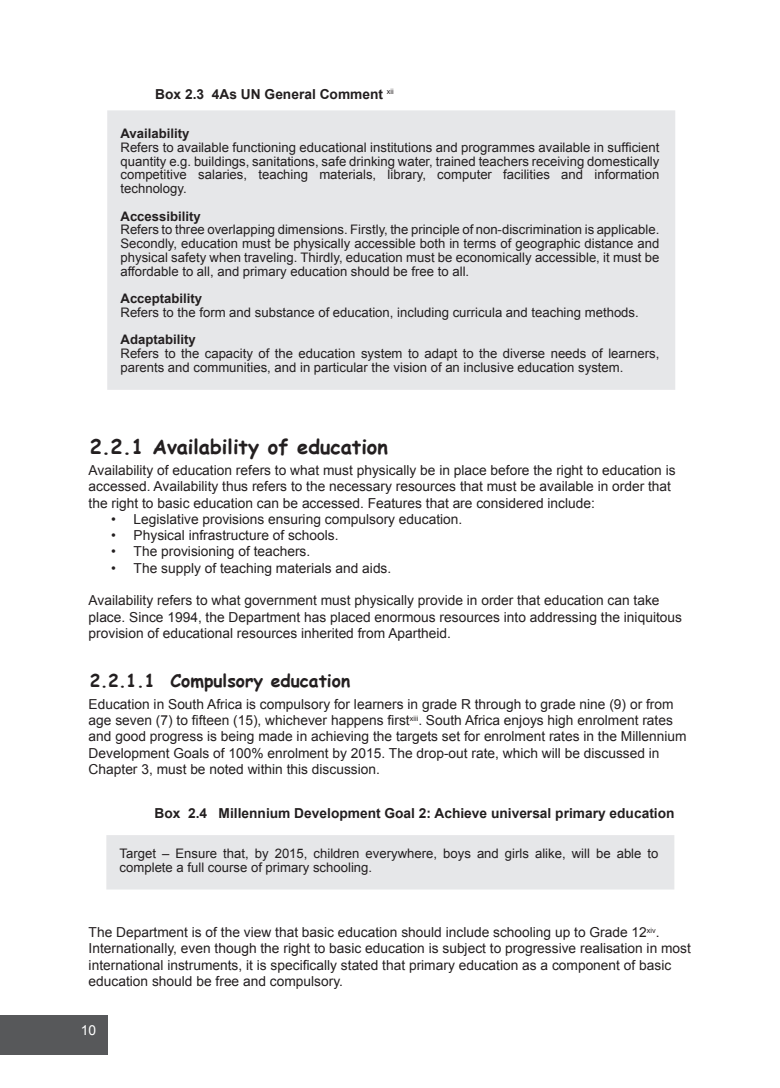
<style>
.page{position:relative;width:780px;height:1088px;background:#fff}
.page>*{position:absolute;margin:0;border:0;box-sizing:border-box;transform-origin:0 0}
.t1{font:700 20px "Comic Sans MS";color:#231f20}
.t2{font:700 17.5px "Comic Sans MS";color:#231f20}
.t3{font:13.75px/16.2px "Arial";color:#231f20}
.t4{font:700 13.75px "Arial";color:#231f20}
.t5{font:13.75px "Arial";color:#fff}
.t6{font:13.12px/13.8px "Arial";color:#231f20;text-align:justify}
.t7{font:700 13.12px "Arial";color:#231f20}
</style>
<div class="page">
<div style="left:0;top:1015px;width:108px;height:39px;background:#57585a"></div>
<div style="left:108px;top:112px;width:566px;height:277px;background:#e6e7e9"></div>
<div style="left:107px;top:110px;width:568px;height:280px;border:2px solid #e6e7e9"></div>
<div style="left:108px;top:836px;width:565px;height:52px;background:#e6e7e9"></div>
<div style="left:106px;top:835px;width:568px;height:54px;border:2px solid #e6e7e9"></div>
<p class="t4" style="left:155px;top:85px;width:240px">Box 2.3 4As UN General Comment <sup>xii</sup></p>
<p class="t7" style="left:120px;top:125px;width:70px">Availability</p>
<p class="t6" style="left:120px;top:140px;width:540px">Refers to available functioning educational institutions and programmes available in sufficient quantity e.g. buildings, sanitations, safe drinking water, trained teachers receiving domestically competitive salaries, teaching materials, library, computer facilities and information technology.</p>
<p class="t7" style="left:120px;top:207px;width:82px">Accessibility</p>
<p class="t6" style="left:120px;top:223px;width:540px">Refers to three overlapping dimensions. Firstly, the principle of non-discrimination is applicable.<br>Secondly, education must be physically accessible both in terms of geographic distance and physical safety when traveling. Thirdly, education must be economically accessible, it must be affordable to all, and primary education should be free to all.</p>
<p class="t7" style="left:120px;top:290px;width:83px">Acceptability</p>
<p class="t6" style="left:120px;top:305px;width:519px">Refers to the form and substance of education, including curricula and teaching methods.</p>
<p class="t7" style="left:120px;top:331px;width:77px">Adaptability</p>
<p class="t6" style="left:120px;top:347px;width:540px">Refers to the capacity of the education system to adapt to the diverse needs of learners, parents and communities, and in particular the vision of an inclusive education system.</p>
<h1 class="t1" style="left:90px;top:431px;width:300px">2.2.1 Availability of education</h1>
<p class="t3" style="left:89px;top:462px;width:588px">Availability of education refers to what must physically be in place before the right to education is accessed. Availability thus refers to the necessary resources that must be available in order that the right to basic education can be accessed. Features that are considered include:</p>
<p class="t3" style="left:111px;top:511px;width:353px">• Legislative provisions ensuring compulsory education.</p>
<p class="t3" style="left:111px;top:527px;width:229px">• Physical infrastructure of schools.</p>
<p class="t3" style="left:111px;top:543px;width:201px">• The provisioning of teachers.</p>
<p class="t3" style="left:111px;top:560px;width:282px">• The supply of teaching materials and aids.</p>
<p class="t3" style="left:89px;top:592px;width:595px">Availability refers to what government must physically provide in order that education can take place. Since 1994, the Department has placed enormous resources into addressing the iniquitous provision of educational resources inherited from Apartheid.</p>
<p class="t2" style="left:90px;top:668px;width:262px">2.2.1.1 Compulsory education</p>
<p class="t3" style="left:89px;top:696px;width:599px">Education in South Africa is compulsory for learners in grade R through to grade nine (9) or from age seven (7) to fifteen (15), whichever happens first<sup>xiii</sup>. South Africa enjoys high enrolment rates and good progress is being made in achieving the targets set for enrolment rates in the Millennium Development Goals of 100% enrolment by 2015. The drop-out rate, which will be discussed in Chapter 3, must be noted within this discussion.</p>
<p class="t4" style="left:154px;top:804px;width:521px">Box 2.4 Millennium Development Goal 2: Achieve universal primary education</p>
<p class="t6" style="left:120px;top:847px;width:540px">Target – Ensure that, by 2015, children everywhere, boys and girls alike, will be able to complete a full course of primary schooling.</p>
<p class="t3" style="left:89px;top:924px;width:603px">The Department is of the view that basic education should include schooling up to Grade 12<sup>xiv</sup>.<br>Internationally, even though the right to basic education is subject to progressive realisation in most international instruments, it is specifically stated that primary education as a component of basic education should be free and compulsory.</p>
<p class="t5" style="left:81px;top:1021px;width:17px">10</p>
</div>
